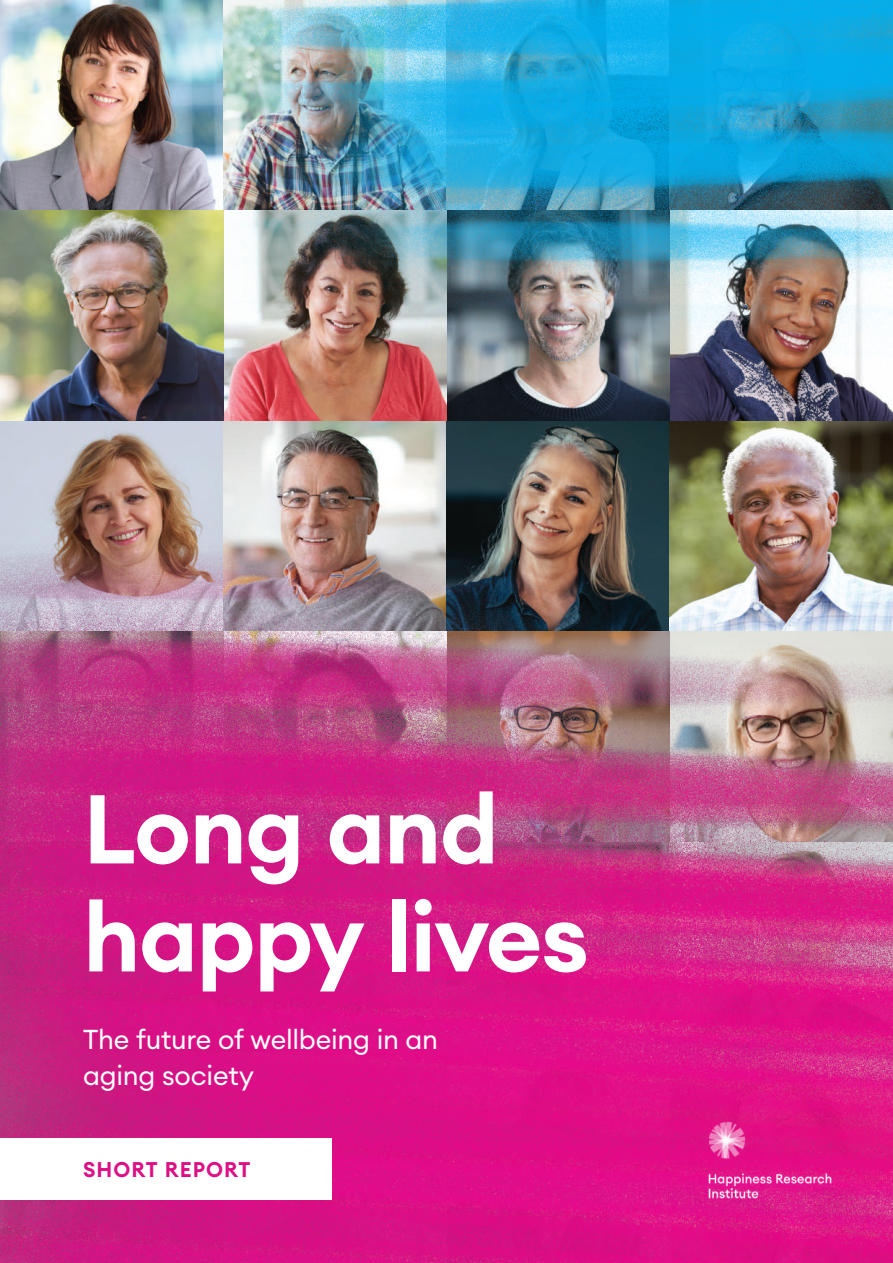
<style>
.page{position:relative;width:893px;height:1263px;background:#fff}
.page>*{position:absolute;margin:0;border:0;box-sizing:border-box;transform-origin:0 0}
.t1{font:600 96px/108px "Euclid Circular A";letter-spacing:-.02em;color:#fff}
.t2{font:27px/36px "Euclid Circular A";letter-spacing:-.01em;color:#fff}
.t3{font:600 21px "Euclid Circular A";letter-spacing:.05em;color:#dc0f84}
</style>
<div class="page">
<img style="left:0;top:0;width:893px;height:478px">
<img style="left:141px;top:0;width:752px;height:455px">
<img style="left:0;top:478px;width:893px;height:785px">
<div style="left:0;top:1138px;width:332px;height:62px;background:#fff"></div>
<img style="left:703px;top:1118px;width:132px;height:82px">
<h1 class="t1" style="left:83px;top:776px;width:507px">Long and happy lives</h1>
<p class="t2" style="left:83px;top:1021px;width:356px">The future of wellbeing in an aging society</p>
<p class="t3" style="left:83px;top:1156px;width:169px">SHORT REPORT</p>
</div>
